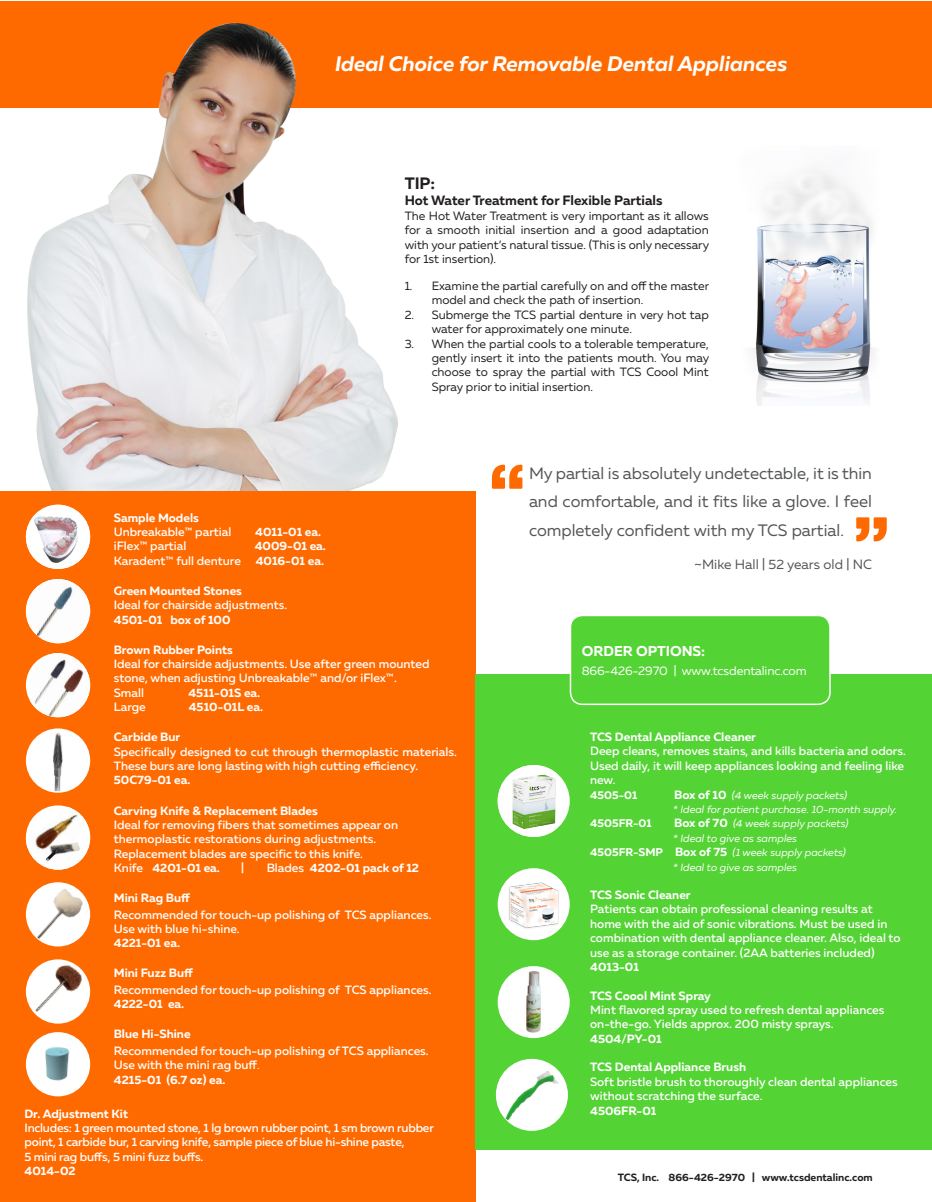
<style>
.page{position:relative;width:932px;height:1202px;background:#fff}
.page>*{position:absolute;margin:0;border:0;box-sizing:border-box;transform-origin:0 0}
.t1{font:italic 700 21px "Muller";color:#fff}
.t2{font:16.5px/28.5px "Muller";color:#545557;text-align:justify}
.t3{font:700 16.5px "Muller";color:#231f20}
.t4{font:700 14.25px "Muller";color:#fff}
.t5{font:700 13.5px "Muller";color:#231f20}
.t6{font:13.5px "Muller";color:#545557}
.t7{font:12.3px "Muller";letter-spacing:-.01em;color:#fff}
.t8{font:500 12px/14.4px "Muller";color:#fff}
.t9{font:12px/14.4px "Muller";color:#231f20;text-align:justify}
.t10{font:700 12px/14.4px "Muller";color:#fff;text-align:right}
.t11{font:700 11.25px "Muller";color:#fff}
.t12{font:italic 10.5px/14.4px "Muller";color:#fff}
.t13{font:700 10.5px "Muller";color:#231f20}
.s1{font-weight:500}
.s2{font-weight:700}
.s3{font-weight:400}
.s4{font-weight:700;font-style:normal;font-size:12px}
.s5{font-weight:700;font-style:normal;font-size:11.25px}
</style>
<div class="page">
<svg style="left:492px;top:464px;width:30px;height:25px"></svg>
<svg style="left:856px;top:517px;width:30px;height:24px"></svg>
<div style="left:0;top:1px;width:932px;height:107px;background:#ff6a00"></div>
<img style="left:27px;top:22px;width:371px;height:469px">
<div style="left:0;top:491px;width:476px;height:711px;background:#ff6a00"></div>
<img style="left:27px;top:729px;width:62px;height:63px;border-radius:31px">
<div style="left:26px;top:728px;width:64px;height:64px;border:2px solid #fff;border-radius:50%"></div>
<img style="left:32px;top:656px;width:58px;height:61px">
<img style="left:26px;top:505px;width:64px;height:64px;border-radius:32px">
<img style="left:26px;top:579px;width:64px;height:64px">
<img style="left:26px;top:882px;width:64px;height:64px">
<img style="left:26px;top:959px;width:64px;height:64px;border-radius:32px">
<img style="left:29px;top:1032px;width:61px;height:64px">
<img style="left:29px;top:653px;width:43px;height:51px">
<div style="left:476px;top:673px;width:456px;height:476px;background:#54d335"></div>
<div style="left:497px;top:765px;width:72px;height:72px;background:#fff;border-radius:50%"></div>
<div style="left:497px;top:868px;width:72px;height:72px;background:#fff;border-radius:50%"></div>
<img style="left:506px;top:878px;width:55px;height:53px">
<div style="left:497px;top:966px;width:72px;height:72px;background:#fff;border-radius:50%"></div>
<img style="left:526px;top:971px;width:15px;height:61px">
<div style="left:496px;top:1058px;width:72px;height:72px;background:#fff;border-radius:50%"></div>
<img style="left:497px;top:1067px;width:68px;height:56px">
<img style="left:497px;top:765px;width:60px;height:72px">
<div style="left:570px;top:615px;width:260px;height:89px;background:#54d335;border-radius:12px"></div>
<div style="left:569px;top:614px;width:261px;height:91px;border:2px solid #fff;border-radius:12px"></div>
<img style="left:752px;top:169px;width:122px;height:237px">
<svg style="left:26px;top:806px;width:64px;height:63px"></svg>
<img style="left:44px;top:836px;width:37px;height:28px">
<h1 class="t1" style="left:335px;top:50px;width:454px">Ideal Choice for Removable Dental Appliances</h1>
<h2 class="t3" style="left:404px;top:173px;width:32px">TIP:</h2>
<p class="t5" style="left:404px;top:192px;width:259px">Hot Water Treatment for Flexible Partials</p>
<p class="t9" style="left:404px;top:208px;width:306px">The Hot Water Treatment is very important as it allows for a smooth initial insertion and a good adaptation with your patient’s natural tissue. (This is only necessary for 1st insertion).</p>
<p class="t9" style="left:431px;top:278px;width:279px;text-indent:-27px">1. Examine the partial carefully on and off the master model and check the path of insertion.</p>
<p class="t9" style="left:431px;top:307px;width:278px;text-indent:-27px">2. Submerge the TCS partial denture in very hot tap water for approximately one minute.</p>
<p class="t9" style="left:431px;top:336px;width:279px;text-indent:-27px">3. When the partial cools to a tolerable temperature, gently insert it into the patients mouth. You may choose to spray the partial with TCS Coool Mint Spray prior to initial insertion.</p>
<p class="t10" style="left:114px;top:510px;width:87px">Sample Models</p>
<p class="t8" style="left:114px;top:524px;width:119px">Unbreakable™ partial</p>
<p class="t10" style="left:255px;top:524px;width:67px">4011-01 ea.</p>
<p class="t8" style="left:114px;top:539px;width:74px">iFlex™ partial</p>
<p class="t10" style="left:114px;top:539px;width:214px">4009-01 ea.<br><span class="s1">Karadent™ full denture</span> 4016-01 ea.</p>
<p class="t10" style="left:114px;top:583px;width:130px">Green Mounted Stones</p>
<p class="t8" style="left:114px;top:597px;width:175px">Ideal for chairside adjustments.</p>
<p class="t10" style="left:114px;top:612px;width:118px">4501-01 box of 100</p>
<p class="t10" style="left:114px;top:642px;width:120px">Brown Rubber Points</p>
<p class="t8" style="left:114px;top:656px;width:317px">Ideal for chairside adjustments. Use after green mounted stone, when adjusting Unbreakable™ and/or iFlex™.<br>Small</p>
<p class="t10" style="left:188px;top:685px;width:73px">4511-01S ea.</p>
<p class="t8" style="left:114px;top:699px;width:34px">Large</p>
<p class="t10" style="left:189px;top:700px;width:76px">4510-01L ea.</p>
<p class="t10" style="left:114px;top:730px;width:68px">Carbide Bur</p>
<p class="t8" style="left:114px;top:744px;width:344px">Specifically designed to cut through thermoplastic materials.<br>These burs are long lasting with high cutting efficiency.</p>
<p class="t10" style="left:114px;top:773px;width:78px">50C79-01 ea.</p>
<p class="t10" style="left:114px;top:803px;width:205px">Carving Knife &amp; Replacement Blades</p>
<p class="t8" style="left:114px;top:817px;width:286px">Ideal for removing fibers that sometimes appear on thermoplastic restorations during adjustments.<br>Replacement blades are specific to this knife.<br>Knife <span class="s2">4201-01 ea.</span></p>
<p class="t8" style="left:241px;top:860px;width:4px">|</p>
<p class="t10" style="left:267px;top:860px;width:154px"><span class="s1">Blades</span> 4202-01 pack of 12</p>
<p class="t10" style="left:114px;top:890px;width:78px">Mini Rag Buff</p>
<p class="t8" style="left:114px;top:907px;width:319px">Recommended for touch-up polishing of TCS appliances.<br>Use with blue hi-shine.</p>
<p class="t10" style="left:114px;top:936px;width:68px">4221-01 ea.</p>
<p class="t10" style="left:114px;top:966px;width:81px">Mini Fuzz Buff</p>
<p class="t8" style="left:114px;top:982px;width:319px">Recommended for touch-up polishing of TCS appliances.</p>
<p class="t10" style="left:114px;top:997px;width:72px">4222-01 ea.</p>
<p class="t10" style="left:114px;top:1027px;width:78px">Blue Hi-Shine</p>
<p class="t8" style="left:114px;top:1043px;width:316px">Recommended for touch-up polishing of TCS appliances.<br>Use with the mini rag buff<span class="s3">.<br></span><span class="s2">4215-01 (6.7 oz) ea.</span></p>
<p class="t10" style="left:24px;top:1106px;width:105px">Dr. Adjustment Kit</p>
<p class="t8" style="left:24px;top:1120px;width:411px">Includes: 1 green mounted stone, 1 lg brown rubber point, 1 sm brown rubber point, 1 carbide bur, 1 carving knife, sample piece of blue hi-shine paste,<br>5 mini rag buffs, 5 mini fuzz buffs.</p>
<p class="t10" style="left:24px;top:1163px;width:53px">4014-02</p>
<h2 class="t2" style="left:529px;top:459px;width:344px">My partial is absolutely undetectable, it is thin and comfortable, and it fits like a glove. I feel completely confident with my TCS partial.</h2>
<p class="t6" style="left:694px;top:556px;width:179px">~Mike Hall | 52 years old | NC</p>
<p class="t4" style="left:581px;top:642px;width:125px">ORDER OPTIONS:</p>
<p class="t7" style="left:581px;top:663px;width:226px">866-426-2970 | www.tcsdentalinc.com</p>
<p class="t10" style="left:590px;top:729px;width:167px">TCS Dental Appliance Cleaner</p>
<p class="t8" style="left:590px;top:744px;width:317px">Deep cleans, removes stains, and kills bacteria and odors.<br>Used daily, it will keep appliances looking and feeling like new.</p>
<p class="t11" style="left:590px;top:787px;width:49px">4505-01</p>
<p class="t12" style="left:673px;top:787px;width:225px"><span class="s4">Box of 10</span> (4 week supply packets)<br>* Ideal for patient purchase. 10-month supply.</p>
<p class="t11" style="left:590px;top:816px;width:63px">4505FR-01</p>
<p class="t12" style="left:674px;top:816px;width:176px"><span class="s4">Box of 70</span> (4 week supply packets)</p>
<p class="t12" style="left:673px;top:830px;width:125px">* Ideal to give as samples</p>
<p class="t12" style="left:590px;top:845px;width:257px"><span class="s5">4505FR-SMP</span> <span class="s4">Box of 75</span> (1 week supply packets)</p>
<p class="t12" style="left:673px;top:859px;width:125px">* Ideal to give as samples</p>
<p class="t10" style="left:590px;top:887px;width:102px">TCS Sonic Cleaner</p>
<p class="t8" style="left:590px;top:902px;width:312px">Patients can obtain professional cleaning results at home with the aid of sonic vibrations. Must be used in combination with dental appliance cleaner. Also, ideal to use as a storage container. (2AA batteries included)</p>
<p class="t10" style="left:590px;top:959px;width:50px">4013-01</p>
<p class="t10" style="left:590px;top:988px;width:122px">TCS Coool Mint Spray</p>
<p class="t8" style="left:590px;top:1002px;width:296px">Mint flavored spray used to refresh dental appliances on-the-go. Yields approx. 200 misty sprays.</p>
<p class="t10" style="left:590px;top:1031px;width:73px">4504/PY-01</p>
<p class="t10" style="left:590px;top:1059px;width:157px">TCS Dental Appliance Brush</p>
<p class="t8" style="left:590px;top:1074px;width:309px">Soft bristle brush to thoroughly clean dental appliances without scratching the surface.</p>
<p class="t10" style="left:590px;top:1103px;width:68px">4506FR-01</p>
<p class="t13" style="left:617px;top:1170px;width:256px">TCS, Inc. 866-426-2970 | www.tcsdentalinc.com</p>
</div>
